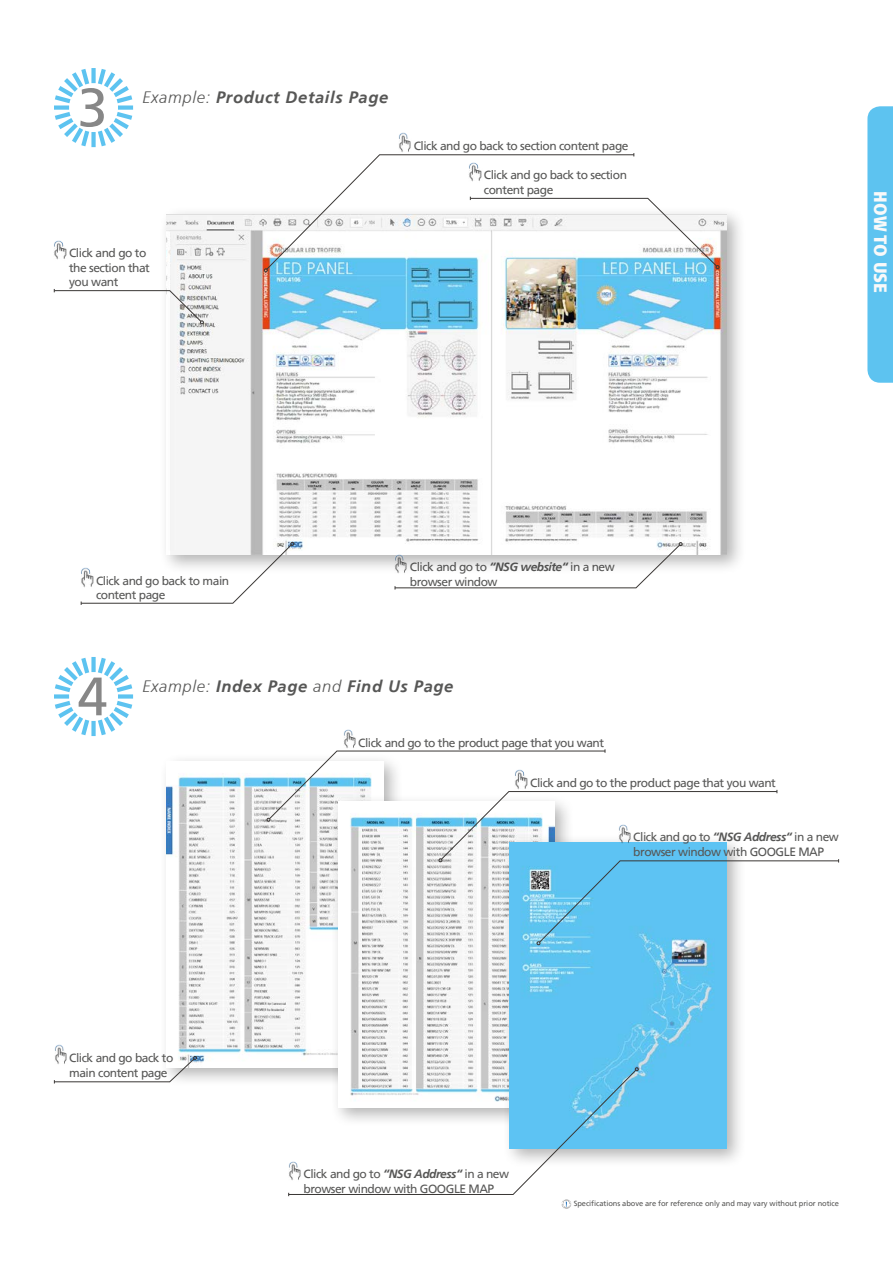
<style>
.page{position:relative;width:893px;height:1263px;background:#fff}
.page>*{position:absolute;margin:0;border:0;box-sizing:border-box;transform-origin:0 0}
.t1{font:54px "True Frutiger Roman";color:#878787}
.t2{font:900 condensed 18px "Frutiger LT Std";color:#f9f9f9}
.t3{font:italic 700 16.5px "True Frutiger";letter-spacing:.04em;color:#575756}
.t4{font:12px/14.4px "True Frutiger Roman";letter-spacing:-.04em;color:#575756}
.t5{font:7.5px "True Frutiger Roman";letter-spacing:-.01em;color:#575756}
.s1{font-weight:300}
.s2{font-family:"True Frutiger";font-weight:700;font-style:italic}
</style>
<div class="page">
<div style="left:159px;top:753px;width:244px;height:334px;background:#000;opacity:.3"></div>
<img style="left:167px;top:761px;width:163px;height:306px">
<div style="left:867px;top:106px;width:26px;height:277px;background:#5dc3f0"></div>
<img style="left:338px;top:945px;width:164px;height:122px">
<div style="left:502px;top:834px;width:244px;height:334px;background:#000;opacity:.3"></div>
<img style="left:510px;top:945px;width:216px;height:203px">
<svg style="left:54px;top:68px;width:79px;height:79px"></svg>
<svg style="left:54px;top:657px;width:79px;height:79px"></svg>
<div style="left:159px;top:206px;width:587px;height:368px;background:#000;opacity:.3"></div>
<img style="left:167px;top:214px;width:559px;height:340px">
<svg style="left:54px;top:1056px;width:143px;height:27px"></svg>
<svg style="left:80px;top:542px;width:214px;height:63px"></svg>
<svg style="left:394px;top:542px;width:288px;height:47px"></svg>
<svg style="left:267px;top:749px;width:572px;height:196px"></svg>
<img style="left:515px;top:769px;width:13px;height:21px">
<img style="left:343px;top:729px;width:13px;height:21px">
<img style="left:54px;top:1044px;width:13px;height:21px">
<img style="left:81px;top:567px;width:13px;height:21px">
<img style="left:399px;top:132px;width:12px;height:20px">
<img style="left:395px;top:553px;width:13px;height:21px">
<svg style="left:288px;top:1067px;width:351px;height:142px"></svg>
<img style="left:288px;top:1160px;width:14px;height:21px">
<img style="left:618px;top:823px;width:13px;height:21px">
<svg style="left:264px;top:153px;width:455px;height:119px"></svg>
<svg style="left:54px;top:289px;width:150px;height:35px"></svg>
<img style="left:54px;top:240px;width:13px;height:20px">
<p class="t1" style="left:78px;top:76px;width:32px">3</p>
<p class="t3" style="left:142px;top:88px;width:247px"><span class="s1">Example:</span> Product Details Page</p>
<p class="t4" style="left:69px;top:246px;width:82px">Click and go to the section that you want</p>
<p class="t4" style="left:414px;top:139px;width:216px">Click and go back to section content page</p>
<p class="t4" style="left:484px;top:168px;width:145px">Click and go back to section content page</p>
<p class="t2" style="left:891px;top:191px;width:103px;rotate:90deg">HOW TO USE</p>
<p class="t4" style="left:96px;top:574px;width:135px">Click and go back to main content page</p>
<p class="t4" style="left:410px;top:560px;width:206px">Click and go to <span class="s2">“NSG website“</span> in a new browser window</p>
<p class="t1" style="left:78px;top:665px;width:32px">4</p>
<p class="t3" style="left:142px;top:677px;width:313px"><span class="s1">Example:</span> Index Page <span class="s1">and</span> Find Us Page</p>
<p class="t4" style="left:358px;top:735px;width:247px">Click and go to the product page that you want</p>
<p class="t4" style="left:530px;top:776px;width:247px">Click and go to the product page that you want</p>
<p class="t4" style="left:633px;top:830px;width:207px">Click and go to <span class="s2">“NSG Address“</span> in a new browser window with GOOGLE MAP</p>
<p class="t4" style="left:69px;top:1051px;width:106px">Click and go back to main content page</p>
<p class="t4" style="left:304px;top:1167px;width:207px">Click and go to <span class="s2">“NSG Address“</span> in a new browser window with GOOGLE MAP</p>
<p class="t5" style="left:574px;top:1199px;width:267px">Specifications above are for reference only and may vary without prior notice</p>
</div>
